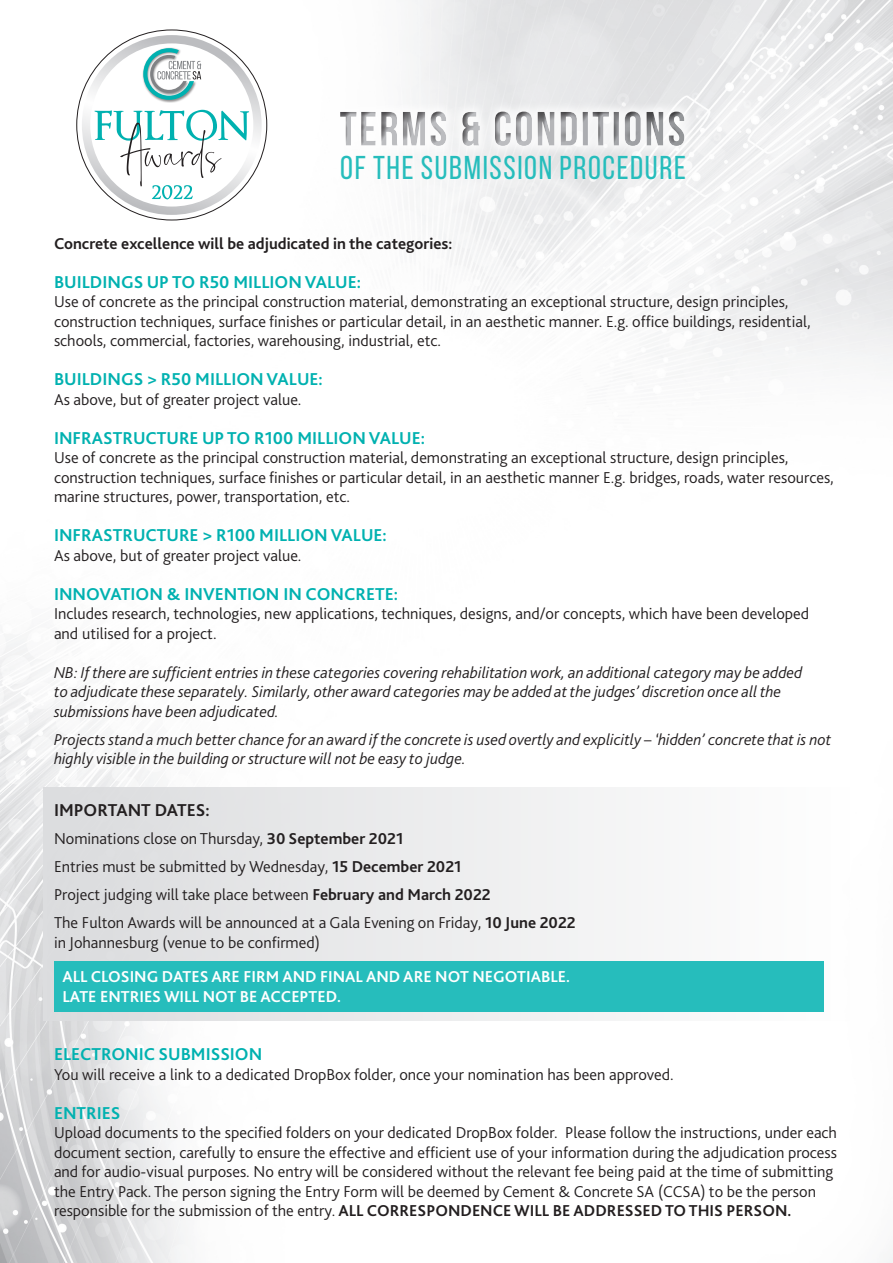
<style>
.page{position:relative;width:893px;height:1263px;background:#fff}
.page>*{position:absolute;margin:0;border:0;box-sizing:border-box;transform-origin:0 0}
.t1{font:33px "Bebas Neue";letter-spacing:.05em;color:#26bdbc}
.t2{font:700 18px "Bliss 2";color:#00b1b0}
.t3{font:700 18px "Bliss 2";color:#231f20}
.t4{font:300 16.5px/19.5px "Bliss 2";color:#231f20}
.t5{font:italic 300 16.5px/19.5px "Bliss 2";color:#231f20}
.t6{font:700 16.5px/19.5px "Bliss 2";color:#fff}
.t7{font:700 16.5px "Bliss 2";color:#231f20}
.s1{font-weight:700}
</style>
<div class="page">
<img style="left:0;top:0;width:893px;height:1263px">
<div style="left:43px;top:787px;width:807px;height:233px;background:linear-gradient(to right,#dbdcde,#fff)"></div>
<svg style="left:77px;top:30px;width:190px;height:190px"></svg>
<svg style="left:82px;top:35px;width:180px;height:180px"></svg>
<div style="left:90px;top:43px;width:163px;height:164px;background:#fff;border-radius:50%"></div>
<div style="left:142px;top:47px;width:55px;height:56px;background:#231f20;opacity:.5"></div>
<svg style="left:143px;top:48px;width:58px;height:52px"></svg>
<svg style="left:94px;top:110px;width:155px;height:89px"></svg>
<div style="left:329px;top:100px;width:367px;height:58px;background:#fff;opacity:.75"></div>
<div style="left:340px;top:109px;width:345px;height:38px;background:#231f20;opacity:.74"></div>
<div style="left:54px;top:961px;width:770px;height:51px;background:#26bdbc"></div>
<p class="t1" style="left:340px;top:150px;width:347px">OF THE SUBMISSION PROCEDURE</p>
<p class="t7" style="left:54px;top:233px;width:400px">Concrete excellence will be adjudicated in the categories:</p>
<p class="t2" style="left:54px;top:271px;width:308px">BUILDINGS UP TO R50 MILLION VALUE:</p>
<p class="t4" style="left:54px;top:292px;width:758px">Use of concrete as the principal construction material, demonstrating an exceptional structure, design principles, construction techniques, surface finishes or particular detail, in an aesthetic manner. E.g. office buildings, residential, schools, commercial, factories, warehousing, industrial, etc.</p>
<p class="t2" style="left:54px;top:368px;width:270px">BUILDINGS &gt; R50 MILLION VALUE:</p>
<p class="t4" style="left:54px;top:389px;width:249px">As above, but of greater project value.</p>
<p class="t2" style="left:54px;top:427px;width:373px">INFRASTRUCTURE UP TO R100 MILLION VALUE:</p>
<p class="t4" style="left:54px;top:448px;width:781px">Use of concrete as the principal construction material, demonstrating an exceptional structure, design principles, construction techniques, surface finishes or particular detail, in an aesthetic manner E.g. bridges, roads, water resources, marine structures, power, transportation, etc.</p>
<p class="t2" style="left:54px;top:524px;width:334px">INFRASTRUCTURE &gt; R100 MILLION VALUE:</p>
<p class="t4" style="left:54px;top:545px;width:249px">As above, but of greater project value.</p>
<p class="t2" style="left:54px;top:583px;width:345px">INNOVATION &amp; INVENTION IN CONCRETE:</p>
<p class="t4" style="left:54px;top:604px;width:757px">Includes research, technologies, new applications, techniques, designs, and/or concepts, which have been developed and utilised for a project.</p>
<p class="t5" style="left:54px;top:662px;width:750px">NB: If there are sufficient entries in these categories covering rehabilitation work, an additional category may be added to adjudicate these separately. Similarly, other award categories may be added at the judges’ discretion once all the submissions have been adjudicated.</p>
<p class="t5" style="left:54px;top:729px;width:779px">Projects stand a much better chance for an award if the concrete is used overtly and explicitly – ‘hidden’ concrete that is not highly visible in the building or structure will not be easy to judge.</p>
<p class="t3" style="left:54px;top:799px;width:157px">IMPORTANT DATES:</p>
<p class="t4" style="left:54px;top:828px;width:351px">Nominations close on Thursday, <span class="s1">30 September 2021</span></p>
<p class="t4" style="left:54px;top:856px;width:409px">Entries must be submitted by Wednesday, <span class="s1">15 December 2021</span></p>
<p class="t4" style="left:54px;top:884px;width:438px">Project judging will take place between <span class="s1">February and March 2022</span></p>
<p class="t4" style="left:54px;top:912px;width:523px">The Fulton Awards will be announced at a Gala Evening on Friday, <span class="s1">10 June 2022 </span>in Johannesburg (venue to be confirmed)</p>
<p class="t6" style="left:63px;top:966px;width:509px">ALL CLOSING DATES ARE FIRM AND FINAL AND ARE NOT NEGOTIABLE.<br>LATE ENTRIES WILL NOT BE ACCEPTED.</p>
<p class="t2" style="left:54px;top:1043px;width:210px">ELECTRONIC SUBMISSION</p>
<p class="t4" style="left:54px;top:1064px;width:621px">You will receive a link to a dedicated DropBox folder, once your nomination has been approved.</p>
<p class="t2" style="left:54px;top:1101px;width:68px">ENTRIES</p>
<p class="t4" style="left:54px;top:1122px;width:785px">Upload documents to the specified folders on your dedicated DropBox folder. Please follow the instructions, under each document section, carefully to ensure the effective and efficient use of your information during the adjudication process and for audio-visual purposes. No entry will be considered without the relevant fee being paid at the time of submitting the Entry Pack. The person signing the Entry Form will be deemed by Cement &amp; Concrete SA (CCSA) to be the person responsible for the submission of the entry. <span class="s1">ALL CORRESPONDENCE WILL BE ADDRESSED TO THIS PERSON.</span></p>
</div>
